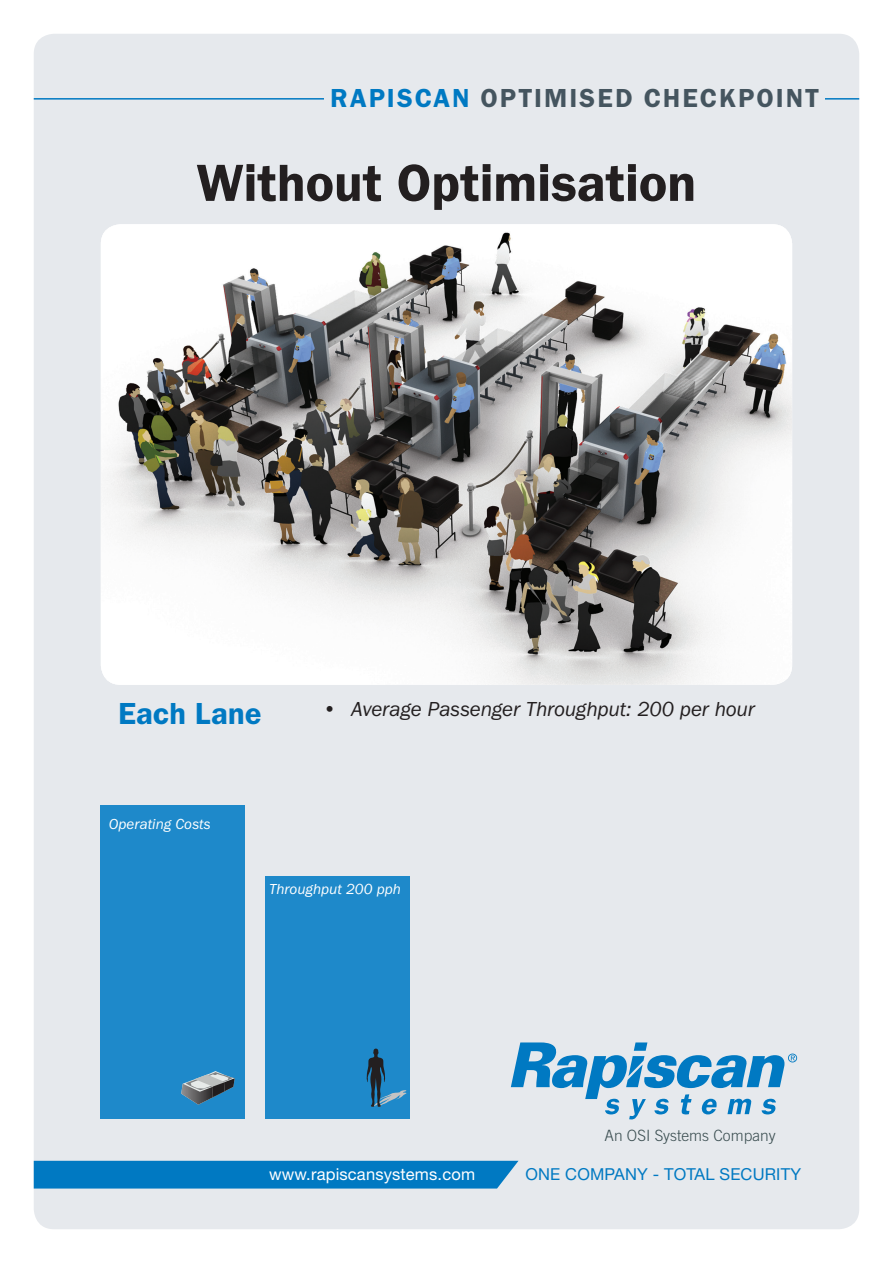
<style>
.page{position:relative;width:893px;height:1263px;background:#fff}
.page>*{position:absolute;margin:0;border:0;box-sizing:border-box;transform-origin:0 0}
.t1{font:600 54px "Franklin Got ITC";color:#231f20}
.t2{font:600 31.5px "Franklin Got ITC";color:#0079c2}
.t3{font:600 27px "Franklin Got ITC";letter-spacing:.08em;color:#45555f}
.t4{font:600 27px "Franklin Got ITC";color:#0079c2}
.t5{font:italic 21px "Franklin Got ITC";letter-spacing:-.01em;color:#231f20}
.t6{font:16.5px "Helvetica Neue";letter-spacing:.01em;color:#0079c2}
.t7{font:16.5px "Helvetica Neue";letter-spacing:.01em;color:#fff}
.t8{font:300 15.6px "Trade Gothic";color:#3a4d50}
.t9{font:italic 15px "Franklin Got ITC";color:#fff}
.s1{color:#0079c2}
</style>
<div class="page">
<div style="left:34px;top:34px;width:825px;height:1195px;background:#e6e9ed;border-radius:20px"></div>
<hr style="left:34px;top:98px;width:825px;height:2px;background:#0079c2">
<div style="left:324px;top:73px;width:500px;height:47px;background:#e6e9ed"></div>
<svg style="left:511px;top:1042px;width:286px;height:77px"></svg>
<div style="left:34px;top:1161px;width:484px;height:27px;background:#0079c2"></div>
<img style="left:101px;top:224px;width:691px;height:461px">
<div style="left:101px;top:805px;width:144px;height:313px;background:#1e89ca"></div>
<div style="left:265px;top:876px;width:144px;height:242px;background:#1e89ca"></div>
<svg style="left:366px;top:1048px;width:41px;height:59px"></svg>
<svg style="left:181px;top:1071px;width:54px;height:34px"></svg>
<p class="t4" style="left:330px;top:82px;width:17px">RAPIS</p>
<p class="t3" style="left:415px;top:82px;width:405px"><span class="s1">CAN</span> optimised checkpoint</p>
<h1 class="t1" style="left:196px;top:151px;width:502px">Without Optimisation</h1>
<h2 class="t2" style="left:118px;top:695px;width:145px">Each Lane</h2>
<p class="t5" style="left:324px;top:697px;width:432px">• Average Passenger Throughput: 200 per hour</p>
<p class="t9" style="left:109px;top:815px;width:104px">Operating Costs</p>
<p class="t9" style="left:269px;top:881px;width:133px">Throughput 200 pph</p>
<p class="t8" style="left:604px;top:1126px;width:173px">An OSI Systems Company</p>
<p class="t7" style="left:269px;top:1164px;width:207px">www.rapiscansystems.com</p>
<p class="t6" style="left:525px;top:1164px;width:277px">ONE COMPANY - TOTAL SECURITY</p>
</div>
